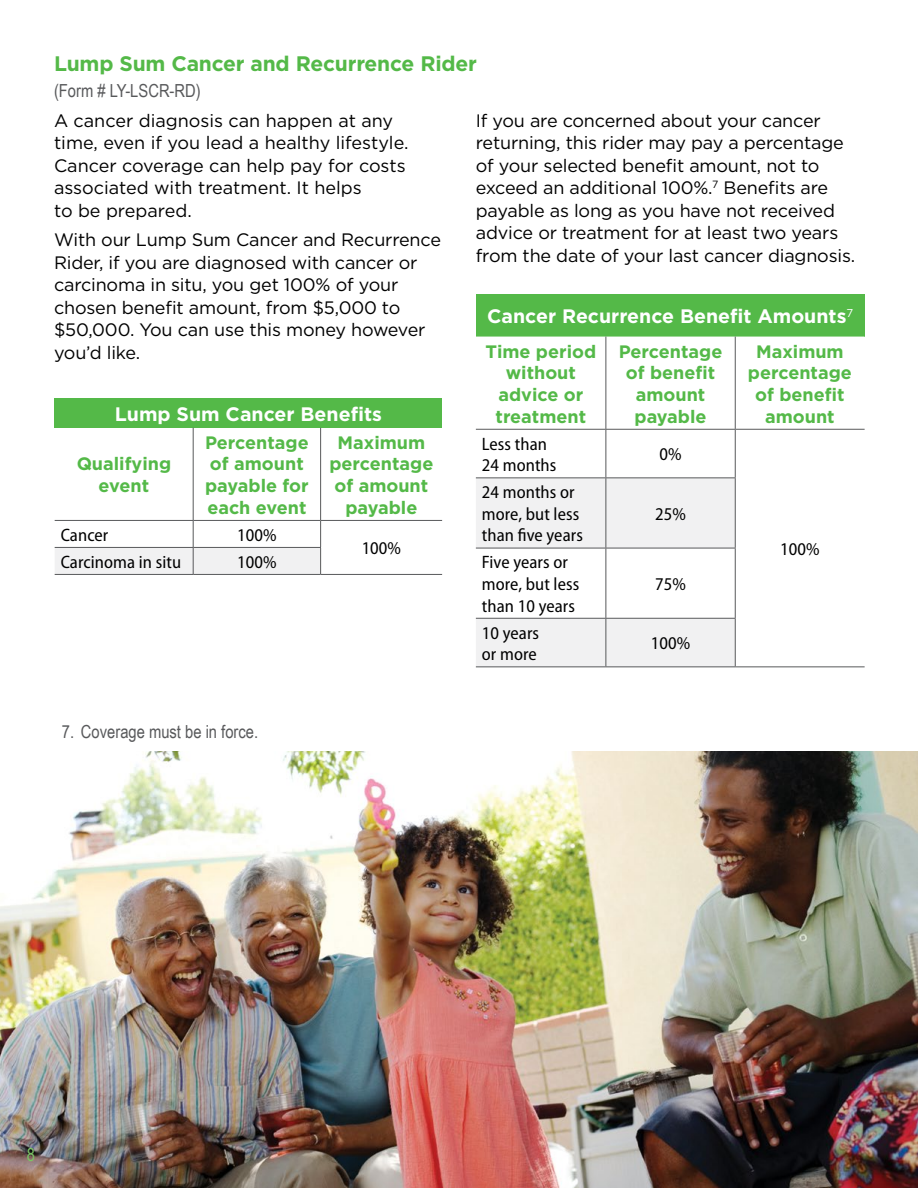
<style>
.page{position:relative;width:918px;height:1188px;background:#fff}
.page>*{position:absolute;margin:0;border:0;box-sizing:border-box;transform-origin:0 0}
.t1{font:700 21px "Gotham";letter-spacing:-.01em;color:#54b948}
.t2{font:700 19.5px "Gotham";color:#fff}
.t3{font:18px/22.5px "Gotham";letter-spacing:-.01em;color:#000}
.t4{font:700 18px/21.6px "Gotham";color:#54b948;text-align:center}
.t5{font:semi-condensed 18px/21.6px "Myriad Pro";letter-spacing:.005em;color:#000}
.t6{font:18px "Arial Narrow";color:#58595b}
.t7{font:18px "Arial Narrow";color:#7bc366}
</style>
<div class="page">
<div style="left:476px;top:294px;width:389px;height:43px;background:#54b948"></div>
<svg style="left:476px;top:337px;width:389px;height:92px"></svg>
<svg style="left:476px;top:478px;width:259px;height:188px;fill:#f1f1f2"></svg>
<hr style="left:606px;top:337px;width:1px;height:92px;background:#58595b">
<hr style="left:735px;top:337px;width:1px;height:92px;background:#58595b">
<hr style="left:476px;top:429px;width:130px;height:1px;background:#58595b">
<hr style="left:606px;top:429px;width:129px;height:1px;background:#58595b">
<hr style="left:606px;top:430px;width:1px;height:47px;background:#58595b">
<hr style="left:735px;top:429px;width:130px;height:1px;background:#58595b">
<hr style="left:735px;top:430px;width:1px;height:47px;background:#58595b">
<hr style="left:735px;top:666px;width:130px;height:1px;background:#58595b">
<hr style="left:606px;top:477px;width:130px;height:1px;background:#58595b">
<hr style="left:735px;top:478px;width:1px;height:70px;background:#58595b">
<hr style="left:606px;top:548px;width:130px;height:1px;background:#58595b">
<hr style="left:606px;top:548px;width:1px;height:70px;background:#58595b">
<hr style="left:735px;top:548px;width:1px;height:70px;background:#58595b">
<hr style="left:606px;top:618px;width:130px;height:1px;background:#58595b">
<hr style="left:735px;top:619px;width:1px;height:47px;background:#58595b">
<hr style="left:606px;top:666px;width:129px;height:1px;background:#58595b">
<hr style="left:476px;top:477px;width:130px;height:1px;background:#58595b">
<hr style="left:606px;top:478px;width:1px;height:70px;background:#58595b">
<hr style="left:476px;top:548px;width:130px;height:1px;background:#58595b">
<hr style="left:476px;top:618px;width:130px;height:1px;background:#58595b">
<hr style="left:606px;top:619px;width:1px;height:47px;background:#58595b">
<hr style="left:476px;top:666px;width:130px;height:1px;background:#58595b">
<img style="left:0;top:752px;width:918px;height:436px">
<div style="left:55px;top:399px;width:387px;height:29px;background:#54b948"></div>
<hr style="left:193px;top:428px;width:1px;height:92px;background:#58595b">
<hr style="left:320px;top:428px;width:1px;height:92px;background:#58595b">
<hr style="left:55px;top:520px;width:138px;height:1px;background:#58595b">
<hr style="left:193px;top:520px;width:128px;height:1px;background:#58595b">
<hr style="left:321px;top:520px;width:121px;height:1px;background:#58595b">
<hr style="left:321px;top:574px;width:121px;height:1px;background:#58595b">
<hr style="left:193px;top:574px;width:128px;height:1px;background:#58595b">
<svg style="left:55px;top:521px;width:266px;height:53px"></svg>
<hr style="left:55px;top:574px;width:138px;height:1px;background:#58595b">
<p class="t1" style="left:54px;top:49px;width:424px">Lump Sum Cancer and Recurrence Rider</p>
<p class="t6" style="left:54px;top:78px;width:148px">(Form # LY-LSCR-RD)</p>
<p class="t3" style="left:54px;top:109px;width:356px">A cancer diagnosis can happen at any time, even if you lead a healthy lifestyle.<br>Cancer coverage can help pay for costs associated with treatment. It helps<br>to be prepared.</p>
<p class="t3" style="left:54px;top:228px;width:388px">With our Lump Sum Cancer and Recurrence Rider, if you are diagnosed with cancer or carcinoma in situ, you get 100% of your chosen benefit amount, from $5,000 to $50,000. You can use this money however you’d like.</p>
<p class="t3" style="left:476px;top:109px;width:381px">If you are concerned about your cancer returning, this rider may pay a percentage of your selected benefit amount, not to exceed an additional 100%.<sup>7</sup> Benefits are payable as long as you have not received advice or treatment for at least two years from the date of your last cancer diagnosis.</p>
<p class="t2" style="left:487px;top:303px;width:368px">Cancer Recurrence Benefit Amounts<sup>7</sup></p>
<p class="t4" style="left:486px;top:340px;width:112px">Time period without advice or treatment</p>
<p class="t4" style="left:619px;top:340px;width:105px">Percentage of benefit amount payable</p>
<p class="t4" style="left:748px;top:340px;width:106px">Maximum percentage of benefit amount</p>
<p class="t5" style="left:482px;top:433px;width:76px">Less than<br>24 months</p>
<p class="t5" style="left:660px;top:444px;width:24px">0%</p>
<p class="t2" style="left:115px;top:401px;width:268px">Lump Sum Cancer Benefits</p>
<p class="t4" style="left:77px;top:453px;width:96px">Qualifying event</p>
<p class="t4" style="left:205px;top:432px;width:105px;text-align:left">Percentage of amount payable for each event</p>
<p class="t4" style="left:329px;top:432px;width:106px">Maximum percentage of amount payable</p>
<p class="t5" style="left:482px;top:482px;width:102px">24 months or more, but less than five years</p>
<p class="t5" style="left:655px;top:503px;width:32px">25%</p>
<p class="t5" style="left:61px;top:524px;width:49px">Cancer</p>
<p class="t5" style="left:237px;top:524px;width:41px">100%</p>
<p class="t5" style="left:362px;top:538px;width:41px">100%</p>
<p class="t5" style="left:780px;top:538px;width:41px">100%</p>
<p class="t5" style="left:61px;top:551px;width:122px">Carcinoma in situ</p>
<p class="t5" style="left:237px;top:551px;width:41px">100%</p>
<p class="t5" style="left:482px;top:552px;width:99px">Five years or more, but less than 10 years</p>
<p class="t5" style="left:655px;top:573px;width:32px">75%</p>
<p class="t6" style="left:62px;top:718px;width:198px">7. Coverage must be in force.</p>
<p class="t5" style="left:482px;top:622px;width:59px">10 years or more</p>
<p class="t5" style="left:651px;top:633px;width:41px">100%</p>
<p class="t7" style="left:27px;top:1141px;width:10px">8</p>
</div>
